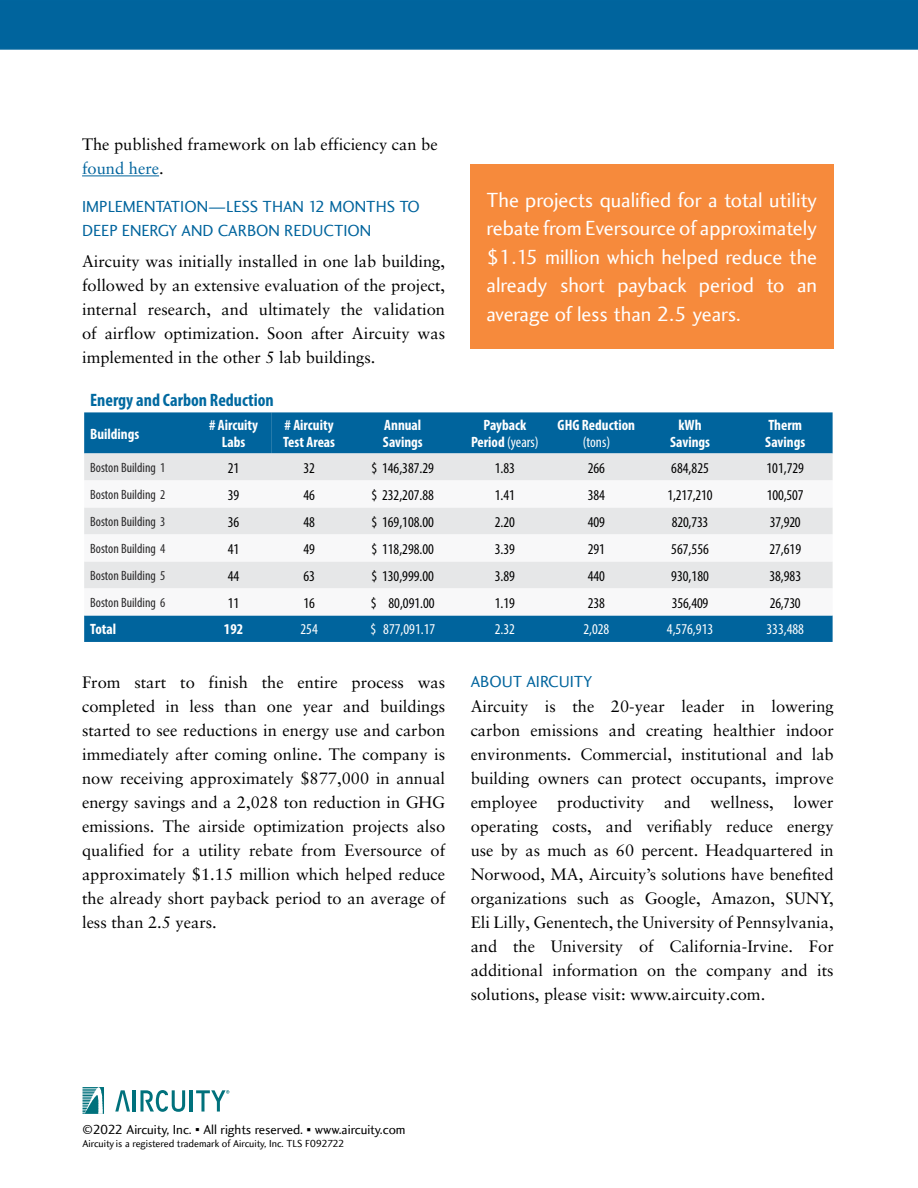
<style>
.page{position:relative;width:918px;height:1188px;background:#fff}
.page>*{position:absolute;margin:0;border:0;box-sizing:border-box;transform-origin:0 0}
.t1{font:21px/28.5px "Charlotte Sans Book Plain";color:#fff;text-align:justify}
.t2{font:700 condensed 18px "Myriad Pro";color:#0069a0}
.t3{font:16.5px/24px "Sabon LT Pro";color:#000;text-align:justify}
.t4{font:16.5px/24px "Charlotte Sans Book Plain";color:#00649d}
.t5{font:condensed 15px "Myriad Pro";color:#000}
.t6{font:700 condensed 15px/16.5px "Myriad Pro";color:#fff;text-align:center}
.t7{font:condensed 15px "Myriad Pro";color:#fff}
.t8{font:condensed 13.5px "Myriad Pro";color:#292829}
.t9{font:13.5px "Charlotte Sans Book Plain";color:#000}
.t10{font:10.5px "Charlotte Sans Book Plain";color:#000}
.s1{color:#00649d}
.s2{font-weight:400}
.s3{font-family:"Arial"}
.s4{font-family:"Calibri"}
</style>
<div class="page">
<svg style="left:115px;top:1090px;width:15px;height:22px"></svg>
<hr style="left:133px;top:1090px;width:3px;height:22px;background:#00717c">
<svg style="left:140px;top:1090px;width:45px;height:22px"></svg>
<hr style="left:190px;top:1090px;width:3px;height:22px;background:#00717c">
<svg style="left:82px;top:1087px;width:22px;height:27px"></svg>
<svg style="left:196px;top:1090px;width:33px;height:22px"></svg>
<div style="left:0;top:0;width:918px;height:50px;background:#00649d"></div>
<hr style="left:82px;top:175px;width:77px;height:1px;background:#00649d">
<div style="left:84px;top:412px;width:749px;height:230px;background:#00649d"></div>
<div style="left:272px;top:412px;width:561px;height:41px;background:#00649d"></div>
<div style="left:84px;top:453px;width:749px;height:27px;background:#e6e7e8"></div>
<svg style="left:84px;top:480px;width:749px;height:135px"></svg>
<div style="left:470px;top:164px;width:363px;height:184px;background:#f68a3c"></div>
<p class="t3" style="left:82px;top:132px;width:357px">The published framework on lab efficiency can be <span class="s1">found here</span>.</p>
<p class="t4" style="left:82px;top:195px;width:339px">IMPLEMENTATION—LESS THAN 12 MONTHS TO<br>DEEP ENERGY AND CARBON REDUCTION</p>
<p class="t3" style="left:82px;top:248px;width:365px">Aircuity was initially installed in one lab building, followed by an extensive evaluation of the project, internal research, and ultimately the validation of airflow optimization. Soon after Aircuity was implemented in the other 5 lab buildings.</p>
<p class="t1" style="left:486px;top:186px;width:332px">The projects qualified for a total utility rebate from Eversource of approximately $1.15 million which helped reduce the already short payback period to an average of less than 2.5 years.</p>
<p class="t2" style="left:90px;top:389px;width:185px">Energy and Carbon Reduction</p>
<p class="t6" style="left:90px;top:425px;width:51px">Buildings</p>
<p class="t6" style="left:209px;top:417px;width:51px"># Aircuity<br>Labs</p>
<p class="t6" style="left:283px;top:417px;width:54px;text-align:left"># Aircuity<br>Test Areas</p>
<p class="t6" style="left:383px;top:417px;width:42px;text-align:left">Annual<br>Savings</p>
<p class="t6" style="left:471px;top:417px;width:69px">Payback<br>Period <span class="s2">(years)</span></p>
<p class="t6" style="left:558px;top:417px;width:79px">GHG Reduction</p>
<p class="t7" style="left:583px;top:433px;width:29px">(tons)</p>
<p class="t6" style="left:670px;top:417px;width:42px">kWh<br>Savings</p>
<p class="t6" style="left:765px;top:417px;width:42px;text-align:left">Therm<br>Savings</p>
<p class="t8" style="left:90px;top:459px;width:77px">Boston Building 1</p>
<p class="t5" style="left:228px;top:459px;width:13px">21</p>
<p class="t5" style="left:303px;top:459px;width:13px">32</p>
<p class="t5" style="left:372px;top:459px;width:64px">$ 146,387.29</p>
<p class="t5" style="left:495px;top:459px;width:22px">1.83</p>
<p class="t5" style="left:588px;top:459px;width:19px">266</p>
<p class="t5" style="left:671px;top:459px;width:39px">684,825</p>
<p class="t5" style="left:766px;top:459px;width:39px">101,729</p>
<p class="t8" style="left:90px;top:486px;width:77px">Boston Building 2</p>
<p class="t5" style="left:228px;top:486px;width:13px">39</p>
<p class="t5" style="left:303px;top:486px;width:13px">46</p>
<p class="t5" style="left:372px;top:486px;width:64px">$ 232,207.88</p>
<p class="t5" style="left:495px;top:486px;width:22px">1.41</p>
<p class="t5" style="left:588px;top:486px;width:19px">384</p>
<p class="t5" style="left:668px;top:486px;width:47px">1,217,210</p>
<p class="t5" style="left:767px;top:486px;width:38px">100,507</p>
<p class="t8" style="left:90px;top:513px;width:77px">Boston Building 3</p>
<p class="t5" style="left:228px;top:513px;width:13px">36</p>
<p class="t5" style="left:303px;top:513px;width:13px">48</p>
<p class="t5" style="left:372px;top:513px;width:64px">$ 169,108.00</p>
<p class="t5" style="left:495px;top:513px;width:22px">2.20</p>
<p class="t5" style="left:588px;top:513px;width:19px">409</p>
<p class="t5" style="left:672px;top:513px;width:38px">820,733</p>
<p class="t5" style="left:770px;top:513px;width:33px">37,920</p>
<p class="t8" style="left:90px;top:540px;width:77px">Boston Building 4</p>
<p class="t5" style="left:228px;top:540px;width:13px">41</p>
<p class="t5" style="left:303px;top:540px;width:13px">49</p>
<p class="t5" style="left:372px;top:540px;width:64px">$ 118,298.00</p>
<p class="t5" style="left:495px;top:540px;width:22px">3.39</p>
<p class="t5" style="left:588px;top:540px;width:19px">291</p>
<p class="t5" style="left:671px;top:540px;width:39px">567,556</p>
<p class="t5" style="left:769px;top:540px;width:33px">27,619</p>
<p class="t8" style="left:90px;top:567px;width:77px">Boston Building 5</p>
<p class="t5" style="left:228px;top:567px;width:13px">44</p>
<p class="t5" style="left:303px;top:567px;width:13px">63</p>
<p class="t5" style="left:372px;top:567px;width:64px">$ 130,999.00</p>
<p class="t5" style="left:495px;top:567px;width:22px">3.89</p>
<p class="t5" style="left:588px;top:567px;width:19px">440</p>
<p class="t5" style="left:671px;top:567px;width:39px">930,180</p>
<p class="t5" style="left:769px;top:567px;width:33px">38,983</p>
<p class="t8" style="left:90px;top:594px;width:77px">Boston Building 6</p>
<p class="t5" style="left:228px;top:594px;width:13px">11</p>
<p class="t5" style="left:303px;top:594px;width:13px">16</p>
<p class="t5" style="left:371px;top:594px;width:65px">$ 80,091.00</p>
<p class="t5" style="left:495px;top:594px;width:22px">1.19</p>
<p class="t5" style="left:588px;top:594px;width:19px">238</p>
<p class="t5" style="left:672px;top:594px;width:38px">356,409</p>
<p class="t5" style="left:770px;top:594px;width:33px">26,730</p>
<p class="t6" style="left:90px;top:621px;width:28px">Total</p>
<p class="t6" style="left:224px;top:621px;width:21px">192</p>
<p class="t7" style="left:300px;top:620px;width:19px">254</p>
<p class="t7" style="left:370px;top:620px;width:66px">$ 877,091.17</p>
<p class="t7" style="left:495px;top:620px;width:22px">2.32</p>
<p class="t7" style="left:583px;top:620px;width:28px">2,028</p>
<p class="t7" style="left:667px;top:620px;width:48px">4,576,913</p>
<p class="t7" style="left:766px;top:620px;width:39px">333,488</p>
<p class="t3" style="left:82px;top:670px;width:365px">From start to finish the entire process was completed in less than one year and buildings started to see reductions in energy use and carbon immediately after coming online. The company is now receiving approximately $877,000 in annual energy savings and a 2,028 ton reduction in GHG emissions. The airside optimization projects also qualified for a utility rebate from Eversource of approximately $1.15 million which helped reduce the already short payback period to an average of less than 2.5 years.</p>
<p class="t4" style="left:471px;top:670px;width:123px">ABOUT AIRCUITY</p>
<p class="t3" style="left:471px;top:694px;width:365px">Aircuity is the 20-year leader in lowering carbon emissions and creating healthier indoor environments. Commercial, institutional and lab building owners can protect occupants, improve employee productivity and wellness, lower operating costs, and verifiably reduce energy use by as much as 60 percent. Headquartered in Norwood, MA, Aircuity’s solutions have benefited organizations such as Google, Amazon, SUNY, Eli Lilly, Genentech, the University of Pennsylvania, and the University of California-Irvine. For additional information on the company and its solutions, please visit: www.aircuity.com.</p>
<p class="t9" style="left:82px;top:1122px;width:325px">©2022 Aircuity, Inc. <span class="s3">▪</span> All rights reserved. <span class="s4">▪</span> www.aircuity.com</p>
<p class="t10" style="left:82px;top:1138px;width:264px">Aircuity is a registered trademark of Aircuity, Inc. TLS F092722</p>
</div>
